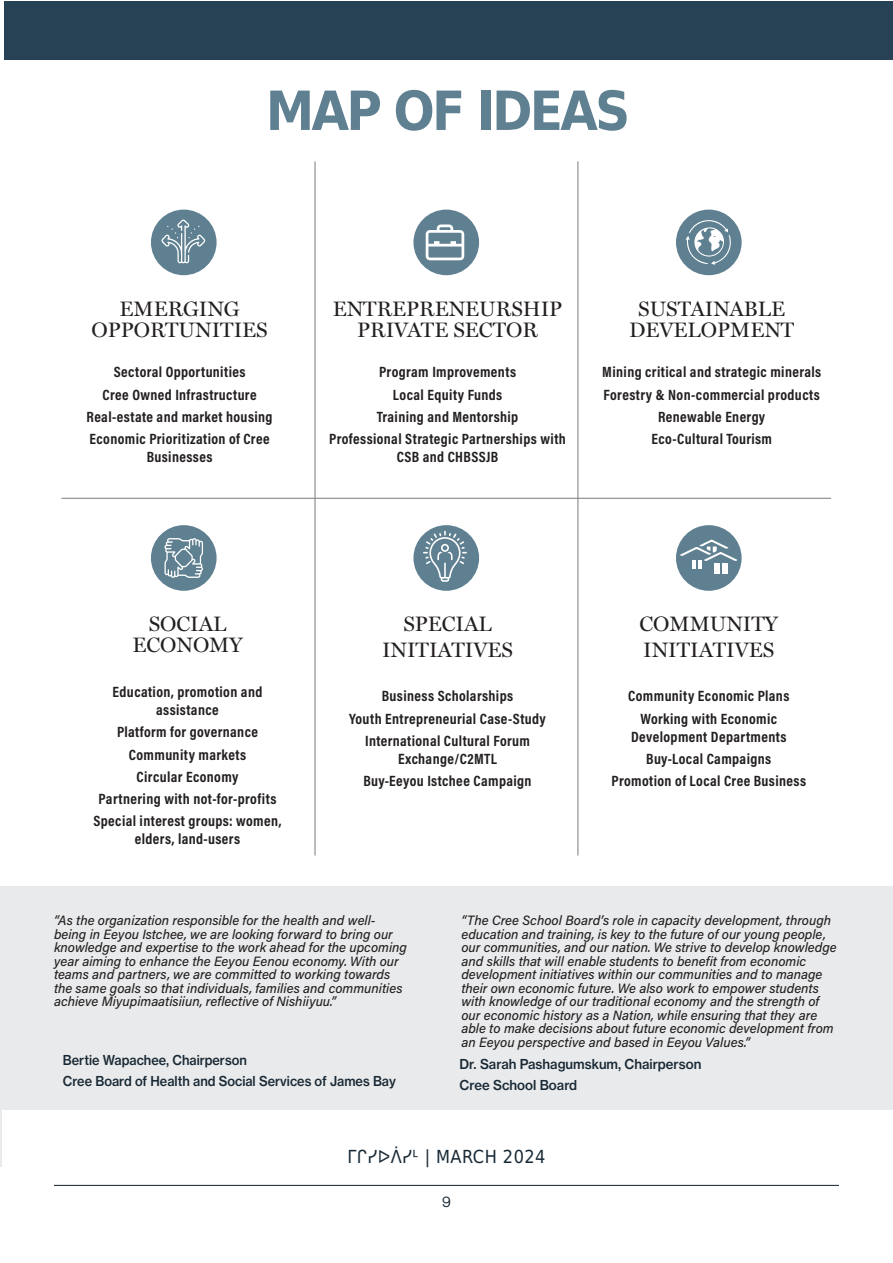
<style>
.page{position:relative;width:893px;height:1263px;background:#fff}
.page>*{position:absolute;margin:0;border:0;box-sizing:border-box;transform-origin:0 0}
.Title__Left_03{font:700 54px "DejaVu Sans Condensed";letter-spacing:-.05em;color:#5f8091}
.Body__Center{font:21px/21px "Miller Display";color:#231f20;text-align:center}
.Title__Left__01{font:18px "DejaVu Sans Condensed";letter-spacing:.025em;color:#182935}
.Body__Center-2{font:700 15px/18px "Acumin Pro Cond";letter-spacing:.025em;color:#231f20;text-align:center}
.Page_No{font:15px "N Haas Grotesk DS Pro 55 Rg";color:#182935}
.t1{font:13.5px/13.5px "Acumin Variable Concept";color:#231f20}
.Main_Headline__Center{font:13.5px "N Haas Grotesk TX Pro 65 Md";color:#182935;scale:.94 1}
.Main_Headline__Center-2{font:13.5px "N Haas Grotesk TX Pro 65 Md";color:#182935}
</style>
<div class="page">
<hr style="left:0;top:1055px;width:2px;height:112px;background:#e9eaeb">
<hr style="left:54px;top:1185px;width:785px;height:1px;background:#182935">
<div style="left:0;top:886px;width:893px;height:224px;background:#e9eaeb"></div>
<div style="left:4px;top:1px;width:889px;height:58px;background:#274255"></div>
<div style="left:413px;top:210px;width:66px;height:65px;background:#5f8091;border-radius:50%"></div>
<div style="left:151px;top:210px;width:66px;height:65px;background:#5f8091;border-radius:50%"></div>
<div style="left:151px;top:525px;width:66px;height:66px;background:#5f8091;border-radius:50%"></div>
<div style="left:676px;top:210px;width:66px;height:65px;background:#5f8091;border-radius:50%"></div>
<div style="left:413px;top:525px;width:66px;height:66px;background:#5f8091;border-radius:50%"></div>
<div style="left:676px;top:525px;width:66px;height:66px;background:#5f8091;border-radius:50%"></div>
<hr style="left:314px;top:161px;width:2px;height:694px;background:#87898c">
<hr style="left:577px;top:161px;width:1px;height:694px;background:#87898c">
<hr style="left:62px;top:498px;width:769px;height:1px;background:#87898c">
<svg style="left:426px;top:224px;width:38px;height:36px"></svg>
<svg style="left:686px;top:218px;width:47px;height:47px"></svg>
<svg style="left:164px;top:538px;width:39px;height:40px"></svg>
<svg style="left:423px;top:531px;width:44px;height:51px"></svg>
<div style="left:714px;top:563px;width:5px;height:10px;background:#fff"></div>
<div style="left:722px;top:563px;width:6px;height:10px;background:#fff"></div>
<svg style="left:680px;top:540px;width:57px;height:28px"></svg>
<svg style="left:161px;top:220px;width:44px;height:43px"></svg>
<p class="Title__Left_03" style="left:266px;top:67px;width:366px">MAP OF IDEAS</p>
<p class="Body__Center" style="left:91px;top:298px;width:178px">EMERGING<br>OPPORTUNITIES</p>
<p class="Body__Center-2" style="left:114px;top:363px;width:133px">Sectoral Opportunities</p>
<p class="Body__Center-2" style="left:103px;top:385px;width:155px">Cree Owned Infrastructure</p>
<p class="Body__Center-2" style="left:87px;top:407px;width:187px">Real-estate and market housing</p>
<p class="Body__Center-2" style="left:90px;top:429px;width:182px">Economic Prioritization of Cree<br>Businesses</p>
<p class="Body__Center" style="left:333px;top:298px;width:231px">ENTREPRENEURSHIP</p>
<p class="Body__Center" style="left:357px;top:319px;width:182px">PRIVATE SECTOR</p>
<p class="Body__Center-2" style="left:379px;top:363px;width:138px">Program Improvements</p>
<p class="Body__Center-2" style="left:393px;top:385px;width:111px">Local Equity Funds</p>
<p class="Body__Center-2" style="left:377px;top:407px;width:143px">Training and Mentorship</p>
<p class="Body__Center-2" style="left:329px;top:429px;width:238px">Professional Strategic Partnerships with<br>CSB and CHBSSJB</p>
<p class="Body__Center" style="left:638px;top:298px;width:148px">SUSTAINABLE</p>
<p class="Body__Center" style="left:629px;top:319px;width:167px">DEVELOPMENT</p>
<p class="Body__Center-2" style="left:602px;top:363px;width:220px">Mining critical and strategic minerals</p>
<p class="Body__Center-2" style="left:603px;top:385px;width:218px">Forestry &amp; Non-commercial products</p>
<p class="Body__Center-2" style="left:658px;top:407px;width:109px">Renewable Energy</p>
<p class="Body__Center-2" style="left:651px;top:429px;width:122px">Eco-Cultural Tourism</p>
<p class="Body__Center" style="left:149px;top:614px;width:79px">SOCIAL</p>
<p class="Body__Center" style="left:133px;top:635px;width:112px">ECONOMY</p>
<p class="Body__Center-2" style="left:113px;top:682px;width:151px">Education, promotion and assistance</p>
<p class="Body__Center-2" style="left:117px;top:723px;width:142px">Platform for governance</p>
<p class="Body__Center-2" style="left:129px;top:745px;width:119px">Community markets</p>
<p class="Body__Center-2" style="left:137px;top:767px;width:103px">Circular Economy</p>
<p class="Body__Center-2" style="left:99px;top:789px;width:179px">Partnering with not-for-profits</p>
<p class="Body__Center-2" style="left:94px;top:812px;width:189px">Special interest groups: women, elders, land-users</p>
<p class="Body__Center" style="left:403px;top:614px;width:90px">SPECIAL</p>
<p class="Body__Center" style="left:382px;top:639px;width:133px">INITIATIVES</p>
<p class="Body__Center-2" style="left:382px;top:687px;width:133px">Business Scholarships</p>
<p class="Body__Center-2" style="left:349px;top:709px;width:198px">Youth Entrepreneurial Case-Study</p>
<p class="Body__Center-2" style="left:365px;top:731px;width:166px">International Cultural Forum<br>Exchange/C2MTL</p>
<p class="Body__Center-2" style="left:363px;top:771px;width:170px">Buy-Eeyou Istchee Campaign</p>
<p class="Body__Center" style="left:639px;top:614px;width:140px">COMMUNITY</p>
<p class="Body__Center" style="left:643px;top:639px;width:133px">INITIATIVES</p>
<p class="Body__Center-2" style="left:628px;top:687px;width:163px">Community Economic Plans</p>
<p class="Body__Center-2" style="left:631px;top:709px;width:157px">Working with Economic<br>Development Departments</p>
<p class="Body__Center-2" style="left:646px;top:749px;width:126px">Buy-Local Campaigns</p>
<p class="Body__Center-2" style="left:611px;top:771px;width:196px">Promotion of Local Cree Business</p>
<p class="t1" style="left:54px;top:913px;width:354px">“As the organization responsible for the health and well&shy;being in Eeyou Istchee, we are looking forward to bring our knowledge and expertise to the work ahead for the upcoming year aiming to enhance the Eeyou Eenou economy. With our teams and partners, we are committed to working towards the same goals so that individuals, families and communities achieve Miyupimaatisiiun, reflective of Nishiiyuu.”</p>
<p class="Main_Headline__Center" style="left:63px;top:1052px;width:197px">Bertie Wapachee, Chairperson</p>
<p class="Main_Headline__Center" style="left:63px;top:1073px;width:356px">Cree Board of Health and Social Services of James Bay</p>
<p class="t1" style="left:461px;top:913px;width:377px">“The Cree School Board’s role in capacity development, through education and training, is key to the future of our young people, our communities, and our nation. We strive to develop knowledge and skills that will enable students to benefit from economic development initiatives within our communities and to manage their own economic future. We also work to empower students with knowledge of our traditional economy and the strength of our economic history as a Nation, while ensuring that they are able to make decisions about future economic development from an Eeyou perspective and based in Eeyou Values.”</p>
<p class="Main_Headline__Center-2" style="left:460px;top:1056px;width:243px">Dr. Sarah Pashagumskum, Chairperson</p>
<p class="Main_Headline__Center-2" style="left:460px;top:1077px;width:119px">Cree School Board</p>
<p class="Title__Left__01" style="left:347px;top:1140px;width:199px">ᒥᒋᓯᐅᐲᓯᒻ | MARCH 2024</p>
<p class="Page_No" style="left:442px;top:1194px;width:10px">9</p>
</div>
